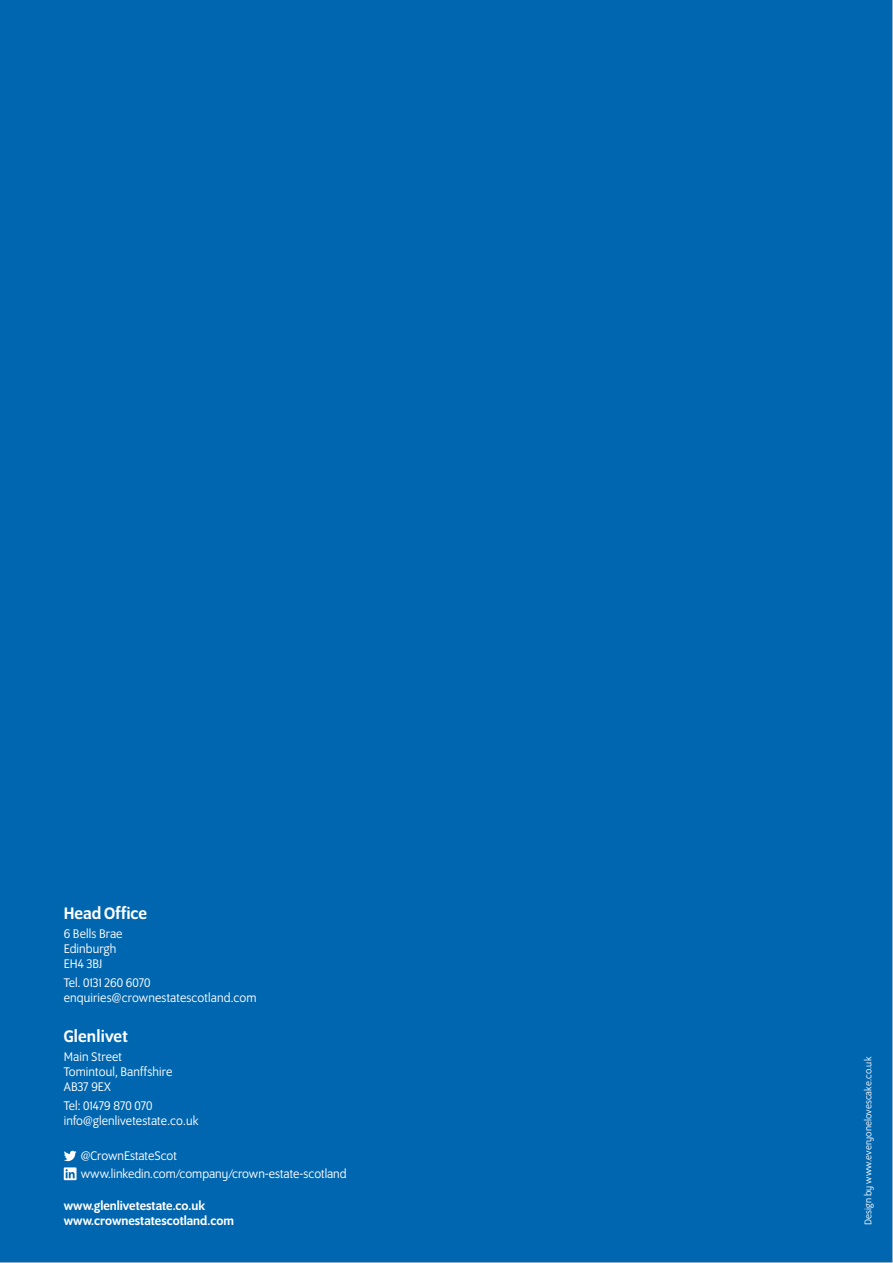
<style>
.page{position:relative;width:893px;height:1263px;background:#0066b0}
.page>*{position:absolute;margin:0;border:0;box-sizing:border-box;transform-origin:0 0}
.t1{font:500 18px "Program OT";letter-spacing:.01em;color:#fff}
.t2{font:13.5px/15px "Program OT";letter-spacing:.01em;color:#fff}
.t3{font:500 13.5px/15px "Program OT";color:#fff}
.t4{font:10.5px "Program OT";letter-spacing:.01em;color:#fff}
</style>
<div class="page">
<svg style="left:64px;top:1151px;width:13px;height:10px"></svg>
<svg style="left:64px;top:1167px;width:13px;height:13px"></svg>
<h1 class="t1" style="left:64px;top:902px;width:85px">Head Office</h1>
<p class="t2" style="left:64px;top:926px;width:60px">6 Bells Brae<br>Edinburgh<br>EH4 3BJ</p>
<p class="t2" style="left:64px;top:975px;width:194px">Tel. 0131 260 6070 enquiries@crownestatescotland.com</p>
<h1 class="t1" style="left:64px;top:1025px;width:66px">Glenlivet</h1>
<p class="t2" style="left:64px;top:1049px;width:110px">Main Street<br>Tomintoul, Banffshire<br>AB37 9EX</p>
<p class="t2" style="left:64px;top:1098px;width:136px">Tel: 01479 870 070 info@glenlivetestate.co.uk</p>
<p class="t2" style="left:81px;top:1146px;width:267px;line-height:18px">@CrownEstateScot www.linkedin.com/company/crown-estate-scotland</p>
<p class="t3" style="left:64px;top:1198px;width:172px">www.glenlivetestate.co.uk www.crownestatescotland.com</p>
<p class="t4" style="left:862px;top:1225px;width:170px;rotate:-90deg">Design by www.everyonelovescake.co.uk</p>
</div>
